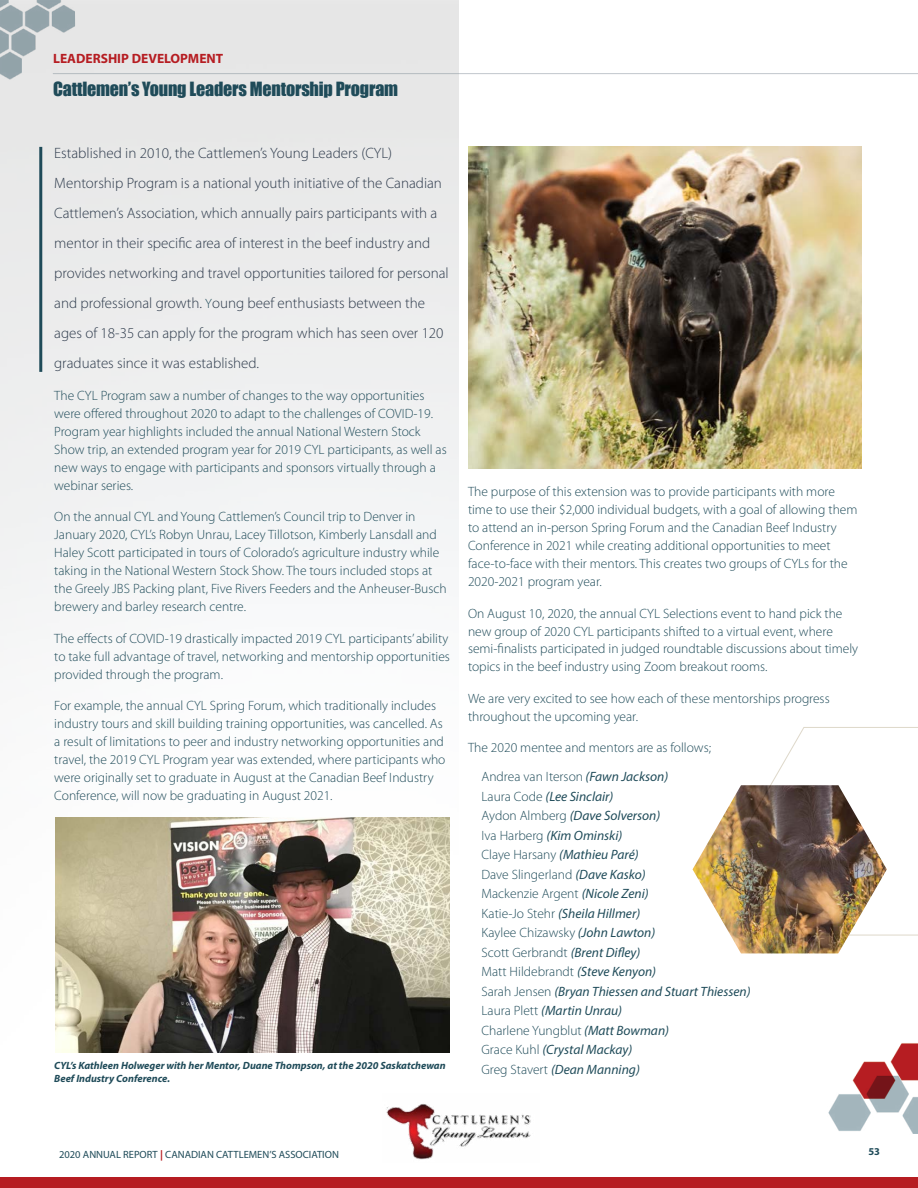
<style>
.page{position:relative;width:918px;height:1188px;background:#fff}
.page>*{position:absolute;margin:0;border:0;box-sizing:border-box;transform-origin:0 0}
.t1{font:18px "Impact";letter-spacing:-.01em;color:#1f4b59}
.t2{font:300 15px/30px "Myriad Pro";color:#2d3a4b}
.t3{font:300 13.5px/18px "Myriad Pro";color:#1f4b59}
.t4{font:italic 13.5px/19.5px "Myriad Pro";color:#1f4b59}
.t5{font:700 13.5px "Myriad Pro";color:#b61d22}
.t6{font:italic 700 10.5px/12.6px "Myriad Pro";color:#1f4b59}
.t7{font:10.5px "Myriad Pro";color:#1f4b59}
.t8{font:700 10.5px "Myriad Pro";color:#1f4b59}
.s1{font-size:13.5px;color:#1f4b59}
.s2{font-weight:300;font-style:normal}
.s3{font-weight:700;color:#b61d22}
</style>
<div class="page">
<img style="left:828px;top:1043px;width:90px;height:91px">
<div style="left:0;top:1177px;width:918px;height:11px;background:#b61d22"></div>
<img style="left:0;top:0;width:75px;height:93px">
<hr style="left:53px;top:73px;width:865px;height:1px;background:#808d97">
<img style="left:386px;top:1103px;width:145px;height:58px">
<hr style="left:39px;top:147px;width:3px;height:225px;background:#1f4b59">
<img style="left:693px;top:785px;width:156px;height:168px">
<img style="left:468px;top:147px;width:394px;height:322px">
<img style="left:56px;top:818px;width:394px;height:235px">
<img style="left:744px;top:727px;width:174px;height:209px">
<p class="t5" style="left:53px;top:50px;width:172px">LEADERSHIP DEVELOPMENT</p>
<h1 class="t1" style="left:53px;top:75px;width:346px">Cattlemen’s Young Leaders Mentorship Program</h1>
<p class="t2" style="left:54px;top:138px;width:396px">Established in 2010, the Cattlemen’s Young Leaders (CYL)<br>Mentorship Program is a national youth initiative of the Canadian Cattlemen’s Association, which annually pairs participants with a mentor in their specific area of interest in the beef industry and provides networking and travel opportunities tailored for personal and professional growth. <span class="s1">Y</span>oung beef enthusiasts between the ages of 18-35 can apply for the program which has seen over 120 graduates since it was established.</p>
<p class="t3" style="left:54px;top:386px;width:394px">The CYL Program saw a number of changes to the way opportunities were offered throughout 2020 to adapt to the challenges of COVID-19.<br>Program year highlights included the annual National Western Stock Show trip, an extended program year for 2019 CYL participants, as well as new ways to engage with participants and sponsors virtually through a webinar series.</p>
<p class="t3" style="left:54px;top:507px;width:394px">On the annual CYL and Young Cattlemen’s Council trip to Denver in January 2020, CYL’s Robyn Unrau, Lacey Tillotson, Kimberly Lansdall and Haley Scott participated in tours of Colorado’s agriculture industry while taking in the National Western Stock Show. The tours included stops at the Greely JBS Packing plant, Five Rivers Feeders and the Anheuser-Busch brewery and barley research centre.</p>
<p class="t3" style="left:54px;top:629px;width:397px;text-align:justify">The effects of COVID-19 drastically impacted 2019 CYL participants’ ability to take full advantage of travel, networking and mentorship opportunities provided through the program.</p>
<p class="t3" style="left:54px;top:696px;width:393px">For example, the annual CYL Spring Forum, which traditionally includes industry tours and skill building training opportunities, was cancelled. As a result of limitations to peer and industry networking opportunities and travel, the 2019 CYL Program year was extended, where participants who were originally set to graduate in August at the Canadian Beef Industry Conference, will now be graduating in August 2021.</p>
<p class="t6" style="left:54px;top:1059px;width:393px">CYL’s Kathleen Holweger with her Mentor, Duane Thompson, at the 2020 Saskatchewan<br>Beef Industry Conference.</p>
<p class="t3" style="left:468px;top:482px;width:391px">The purpose of this extension was to provide participants with more time to use their $2,000 individual budgets, with a goal of allowing them to attend an in-person Spring Forum and the Canadian Beef Industry Conference in 2021 while creating additional opportunities to meet face-to-face with their mentors. This creates two groups of CYLs for the 2020-2021 program year.</p>
<p class="t3" style="left:468px;top:604px;width:392px">On August 10, 2020, the annual CYL Selections event to hand pick the new group of 2020 CYL participants shifted to a virtual event, where semi-finalists participated in judged roundtable discussions about timely topics in the beef industry using Zoom breakout rooms.</p>
<p class="t3" style="left:468px;top:689px;width:363px">We are very excited to see how each of these mentorships progress throughout the upcoming year.</p>
<p class="t3" style="left:468px;top:738px;width:245px">The 2020 mentee and mentors are as follows;</p>
<p class="t4" style="left:482px;top:767px;width:271px"><span class="s2">Andrea van Iterson</span> (Fawn Jackson)<br><span class="s2">Laura Code</span> (Lee Sinclair)<br><span class="s2">Aydon Almberg</span> (Dave Solverson)<br><span class="s2">Iva Harberg</span> (Kim Ominski)<br><span class="s2">Claye Harsany</span> (Mathieu Paré)<br><span class="s2">Dave Slingerland</span> (Dave Kasko)<br><span class="s2">Mackenzie Argent</span> (Nicole Zeni)<br><span class="s2">Katie-Jo Stehr</span> (Sheila Hillmer)<br><span class="s2">Kaylee Chizawsky</span> (John Lawton)<br><span class="s2">Scott Gerbrandt</span> (Brent Difley)<br><span class="s2">Matt Hildebrandt</span> (Steve Kenyon)<br><span class="s2">Sarah Jensen</span> (Bryan Thiessen and Stuart Thiessen)<br><span class="s2">Laura Plett</span> (Martin Unrau)<br><span class="s2">Charlene Yungblut</span> (Matt Bowman)<br><span class="s2">Grace Kuhl</span> (Crystal Mackay)<br><span class="s2">Greg Stavert</span> (Dean Manning)</p>
<p class="t7" style="left:59px;top:1148px;width:281px">2020 ANNUAL REPORT <span class="s3">|</span> CANADIAN CATTLEMEN’S ASSOCIATION</p>
<p class="t8" style="left:868px;top:1145px;width:13px">53</p>
</div>
